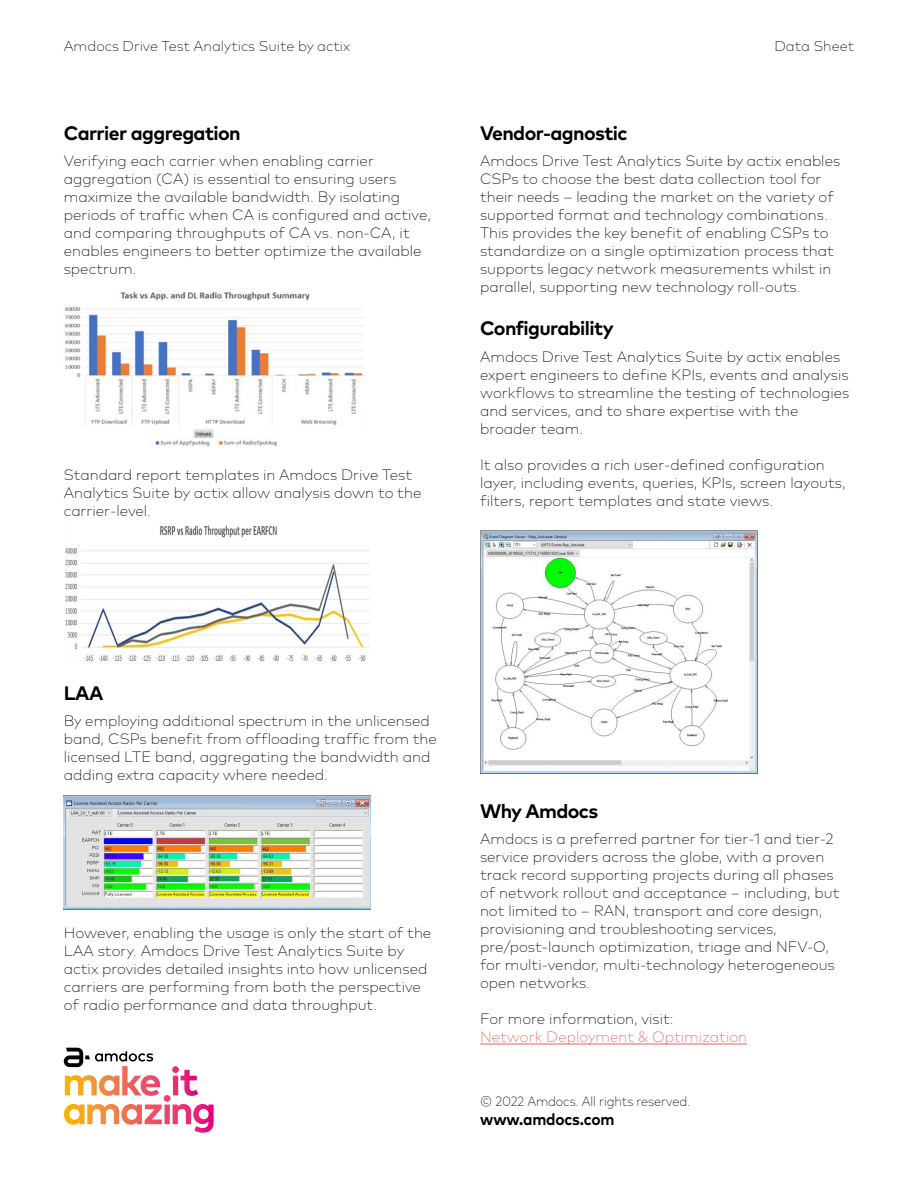
<style>
.page{position:relative;width:918px;height:1188px;background:#fff}
.page>*{position:absolute;margin:0;border:0;box-sizing:border-box;transform-origin:0 0}
.t1{font:700 19.5px "Mark Pro";letter-spacing:-.03em;color:#000}
.t2{font:700 16.35px "Mark Pro";letter-spacing:-.01em;color:#000;scale:.94 1}
.t3{font:200 15px/18px "Mark Pro";color:#000}
.t4{font:200 15px "Mark Pro";color:#eb5e58}
.t5{font:200 14.25px "Mark Pro";color:#000}
.t6{font:200 13.5px "Mark Pro";letter-spacing:-.01em;color:#000;scale:.94 1}
</style>
<div class="page">
<svg style="left:64px;top:1048px;width:150px;height:85px"></svg>
<hr style="left:480px;top:1044px;width:267px;height:1px;background:#eb5e58">
<img style="left:64px;top:291px;width:299px;height:155px">
<img style="left:66px;top:525px;width:303px;height:136px">
<img style="left:480px;top:530px;width:278px;height:244px">
<img style="left:64px;top:796px;width:307px;height:113px">
<p class="t5" style="left:64px;top:35px;width:288px">Amdocs Drive Test Analytics Suite by actix</p>
<p class="t5" style="left:774px;top:35px;width:81px">Data Sheet</p>
<h1 class="t1" style="left:64px;top:118px;width:179px">Carrier aggregation</h1>
<p class="t3" style="left:64px;top:151px;width:369px">Verifying each carrier when enabling carrier aggregation (CA) is essential to ensuring users maximize the available bandwidth. By isolating periods of traffic when CA is configured and active, and comparing throughputs of CA vs. non-CA, it enables engineers to better optimize the available spectrum.</p>
<p class="t3" style="left:64px;top:464px;width:359px">Standard report templates in Amdocs Drive Test<br>Analytics Suite by actix allow analysis down to the carrier-level.</p>
<h1 class="t1" style="left:480px;top:118px;width:149px">Vendor-agnostic</h1>
<p class="t3" style="left:480px;top:151px;width:362px">Amdocs Drive Test Analytics Suite by actix enables CSPs to choose the best data collection tool for their needs – leading the market on the variety of supported format and technology combinations.<br>This provides the key benefit of enabling CSPs to standardize on a single optimization process that supports legacy network measurements whilst in parallel, supporting new technology roll-outs.</p>
<h1 class="t1" style="left:480px;top:313px;width:135px">Configurability</h1>
<p class="t3" style="left:480px;top:346px;width:371px">Amdocs Drive Test Analytics Suite by actix enables expert engineers to define KPIs, events and analysis workflows to streamline the testing of technologies and services, and to share expertise with the broader team.</p>
<p class="t3" style="left:480px;top:454px;width:367px">It also provides a rich user-defined configuration layer, including events, queries, KPIs, screen layouts, filters, report templates and state views.</p>
<h1 class="t1" style="left:64px;top:678px;width:41px">LAA</h1>
<p class="t3" style="left:64px;top:711px;width:375px">By employing additional spectrum in the unlicensed band, CSPs benefit from offloading traffic from the licensed LTE band, aggregating the bandwidth and adding extra capacity where needed.</p>
<p class="t3" style="left:64px;top:922px;width:369px">However, enabling the usage is only the start of the LAA story. Amdocs Drive Test Analytics Suite by actix provides detailed insights into how unlicensed carriers are performing from both the perspective of radio performance and data throughput.</p>
<h1 class="t1" style="left:480px;top:796px;width:120px">Why Amdocs</h1>
<p class="t3" style="left:480px;top:829px;width:361px">Amdocs is a preferred partner for tier-1 and tier-2 service providers across the globe, with a proven track record supporting projects during all phases of network rollout and acceptance – including, but not limited to – RAN, transport and core design, provisioning and troubleshooting services, pre/post-launch optimization, triage and NFV-O, for multi-vendor, multi-technology heterogeneous open networks.</p>
<p class="t3" style="left:480px;top:1009px;width:195px">For more information, visit:</p>
<p class="t4" style="left:480px;top:1026px;width:269px">Network Deployment &amp; Optimization</p>
<p class="t6" style="left:480px;top:1091px;width:225px">© 2022 Amdocs. All rights reserved.</p>
<p class="t2" style="left:480px;top:1106px;width:144px">www.amdocs.com</p>
</div>
